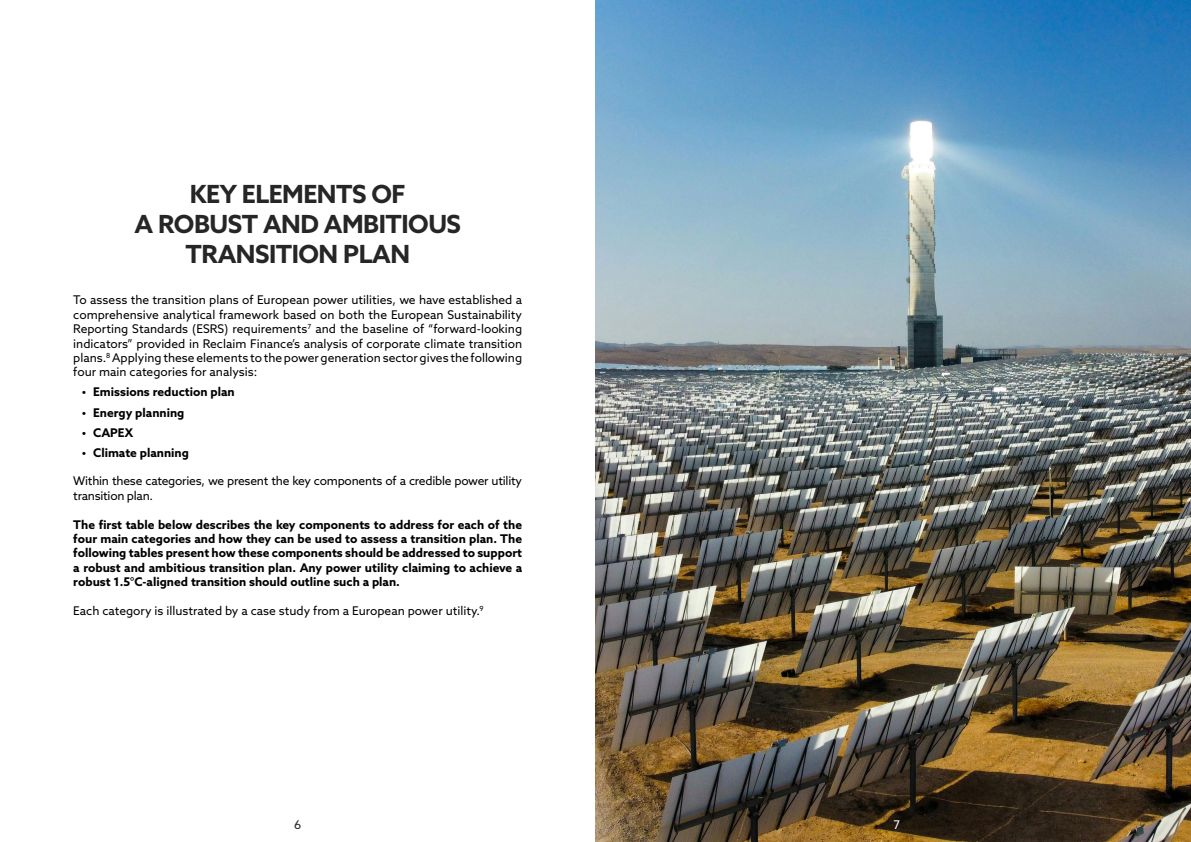
<style>
.page{position:relative;width:1191px;height:842px;background:#fff}
.page>*{position:absolute;margin:0;border:0;box-sizing:border-box;transform-origin:0 0}
.t1{font:700 25px/30px "Azo Sans";letter-spacing:-.02em;color:#252625;text-align:center}
.t2{font:12px/14.4px "Azo Sans";letter-spacing:-.01em;color:#000;text-align:justify}
.t3{font:700 12px/14.4px "Azo Sans";color:#000;text-align:justify}
.t4{font:12px "Azo Sans";color:#252625}
.t5{font:12px "Azo Sans";color:#fff}
</style>
<div class="page">
<img style="left:595px;top:0;width:596px;height:842px">
<h1 class="t1" style="left:134px;top:179px;width:328px">KEY ELEMENTS OF<br>A ROBUST AND AMBITIOUS<br>TRANSITION PLAN</h1>
<p class="t2" style="left:73px;top:293px;width:450px">To assess the transition plans of European power utilities, we have established a comprehensive analytical framework based on both the European Sustainability Reporting Standards (ESRS) requirements<sup>7</sup> and the baseline of “forward-looking indicators” provided in Reclaim Finance’s analysis of corporate climate transition plans.<sup>8</sup> Applying these elements to the power generation sector gives the following four main categories for analysis:</p>
<p class="t3" style="left:82px;top:385px;width:154px">• Emissions reduction plan</p>
<p class="t3" style="left:82px;top:405px;width:104px">• Energy planning</p>
<p class="t3" style="left:82px;top:425px;width:53px">• CAPEX</p>
<p class="t3" style="left:82px;top:445px;width:109px">• Climate planning</p>
<p class="t2" style="left:73px;top:474px;width:450px">Within these categories, we present the key components of a credible power utility transition plan.</p>
<p class="t3" style="left:73px;top:517px;width:450px">The first table below describes the key components to address for each of the four main categories and how they can be used to assess a transition plan. The following tables present how these components should be addressed to support a robust and ambitious transition plan. Any power utility claiming to achieve a robust 1.5°C-aligned transition should outline such a plan.</p>
<p class="t2" style="left:73px;top:603px;width:412px">Each category is illustrated by a case study from a European power utility.<sup>9</sup></p>
<p class="t4" style="left:294px;top:816px;width:9px">6</p>
<p class="t5" style="left:893px;top:816px;width:8px">7</p>
</div>
